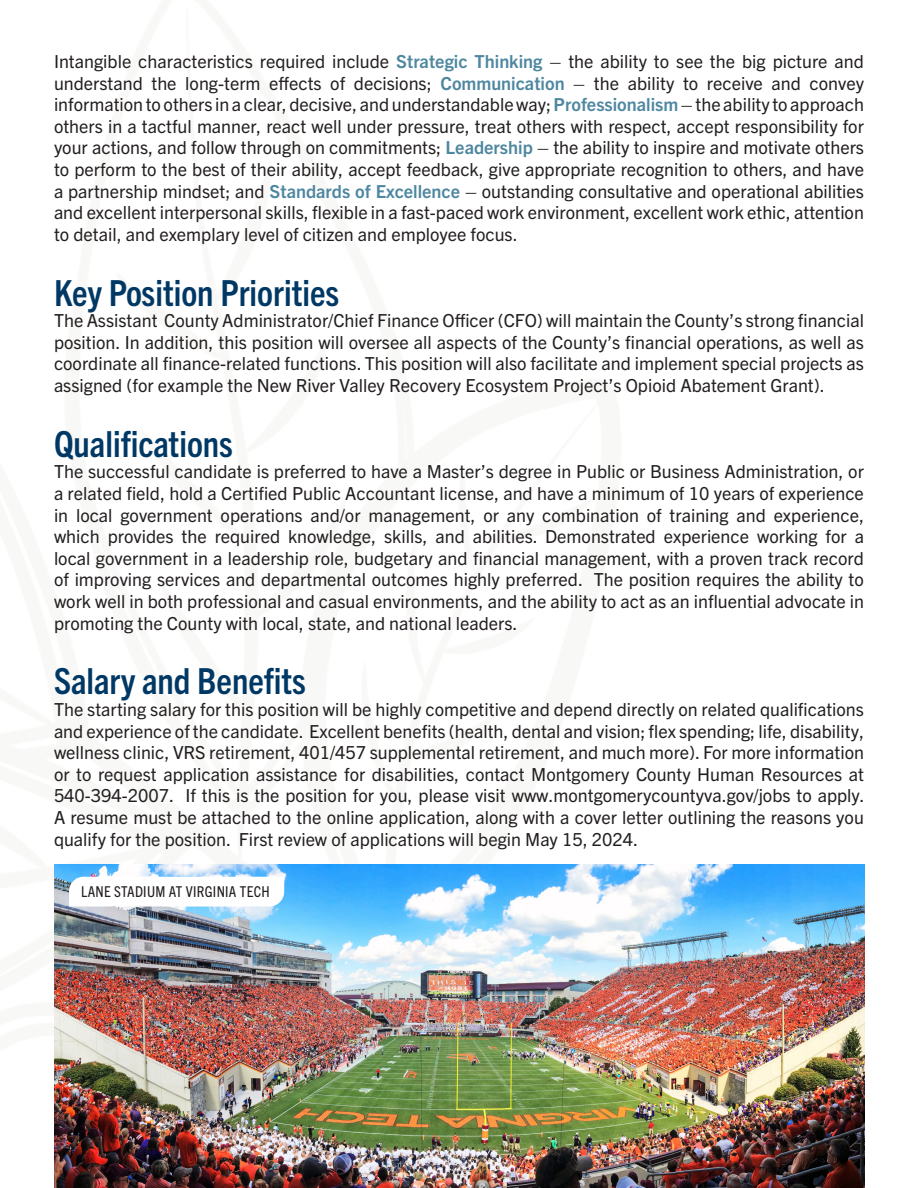
<style>
.page{position:relative;width:918px;height:1188px;background:#fff}
.page>*{position:absolute;margin:0;border:0;box-sizing:border-box;transform-origin:0 0}
.t1{font:700 condensed 36px "Trade Gothic Next LT Pro";color:#003865}
.t2{font:18px/21.6px "Trade Gothic Next LT Pro";color:#231f20;text-align:justify}
.t3{font:condensed 15px "Trade Gothic Next LT Pro";letter-spacing:.02em;color:#231f20}
.s1{font-weight:700;color:#4e87a0}
</style>
<div class="page">
<img style="left:54px;top:864px;width:811px;height:324px">
<svg style="left:69px;top:877px;width:215px;height:30px"></svg>
<p class="t2" style="left:54px;top:49px;width:812px">Intangible characteristics required include <span class="s1">Strategic Thinking</span> – the ability to see the big picture and understand the long-term effects of decisions; <span class="s1">Communication</span> – the ability to receive and convey information to others in a clear, decisive, and understandable way; <span class="s1">Professionalism</span> – the ability to approach others in a tactful manner, react well under pressure, treat others with respect, accept responsibility for your actions, and follow through on commitments; <span class="s1">Leadership</span> – the ability to inspire and motivate others to perform to the best of their ability, accept feedback, give appropriate recognition to others, and have a partnership mindset; and <span class="s1">Standards of Excellence</span> – outstanding consultative and operational abilities and excellent interpersonal skills, flexible in a fast-paced work environment, excellent work ethic, attention to detail, and exemplary level of citizen and employee focus.</p>
<p class="t1" style="left:54px;top:268px;width:287px">Key Position Priorities</p>
<p class="t2" style="left:54px;top:309px;width:812px">The Assistant County Administrator/Chief Finance Officer (CFO) will maintain the County’s strong financial position. In addition, this position will oversee all aspects of the County’s financial operations, as well as coordinate all finance-related functions. This position will also facilitate and implement special projects as assigned (for example the New River Valley Recovery Ecosystem Project’s Opioid Abatement Grant).</p>
<p class="t1" style="left:54px;top:419px;width:181px">Qualifications</p>
<p class="t2" style="left:54px;top:460px;width:812px">The successful candidate is preferred to have a Master’s degree in Public or Business Administration, or a related field, hold a Certified Public Accountant license, and have a minimum of 10 years of experience in local government operations and/or management, or any combination of training and experience, which provides the required knowledge, skills, and abilities. Demonstrated experience working for a local government in a leadership role, budgetary and financial management, with a proven track record of improving services and departmental outcomes highly preferred. The position requires the ability to work well in both professional and casual environments, and the ability to act as an influential advocate in promoting the County with local, state, and national leaders.</p>
<p class="t1" style="left:54px;top:657px;width:253px">Salary and Benefits</p>
<p class="t2" style="left:54px;top:697px;width:812px">The starting salary for this position will be highly competitive and depend directly on related qualifications and experience of the candidate. Excellent benefits (health, dental and vision; flex spending; life, disability, wellness clinic, VRS retirement, 401/457 supplemental retirement, and much more). For more information or to request application assistance for disabilities, contact Montgomery County Human Resources at 540-394-2007. If this is the position for you, please visit www.montgomerycountyva.gov/jobs to apply.<br>A resume must be attached to the online application, along with a cover letter outlining the reasons you qualify for the position. First review of applications will begin May 15, 2024.</p>
<p class="t3" style="left:81px;top:882px;width:190px">LANE STADIUM AT VIRGINIA TECH</p>
</div>
